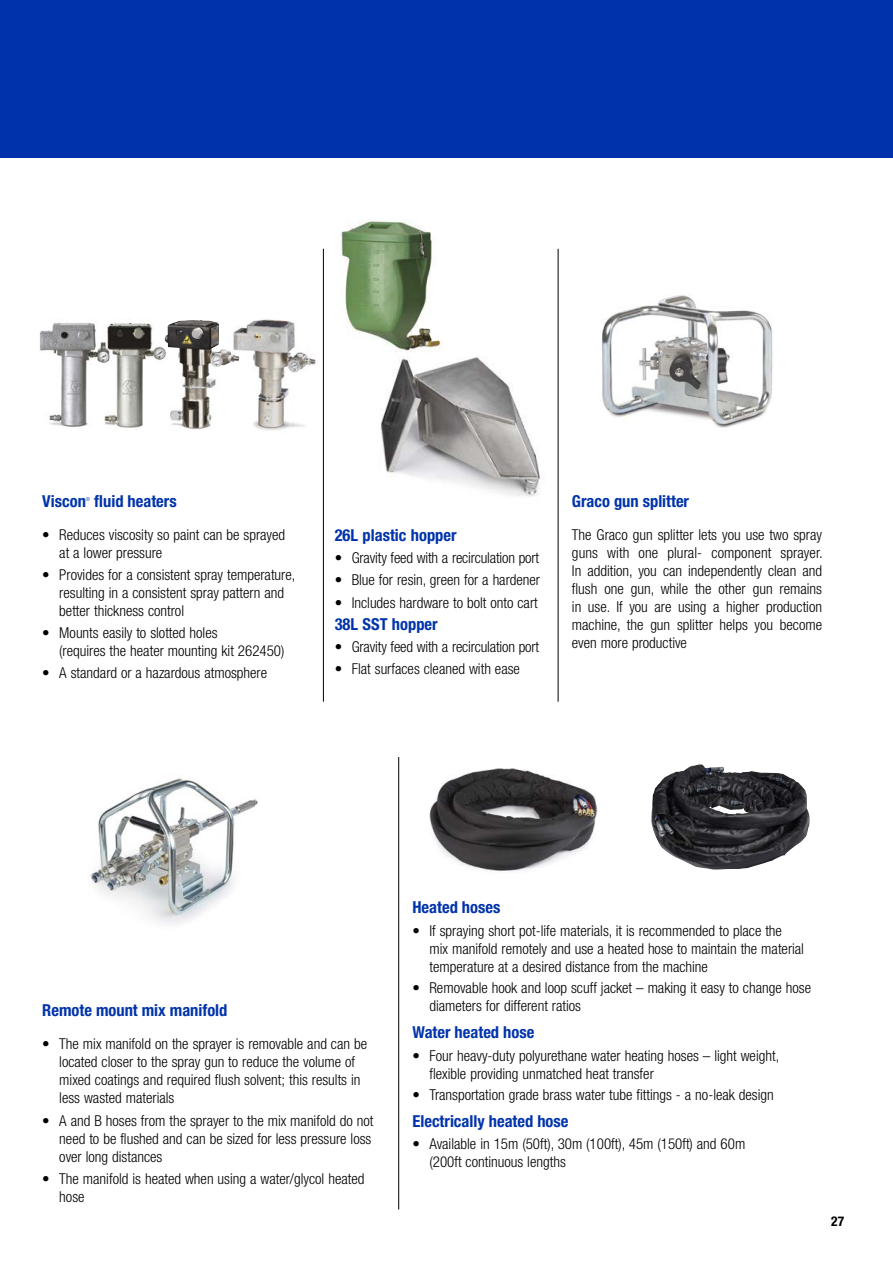
<style>
.page{position:relative;width:893px;height:1263px;background:#fff}
.page>*{position:absolute;margin:0;border:0;box-sizing:border-box;transform-origin:0 0}
.t1{font:700 condensed 16.5px "Helvetica Neue LT Std";color:#0033ab}
.t2{font:300 condensed 15px/18px "Helvetica Neue LT Std";color:#000}
.t3{font:700 condensed 13.5px "Helvetica Neue LT Std";color:#000}
.t4{font:300 condensed 5.4px "Helvetica Neue LT Std";color:#0033ab}
</style>
<div class="page">
<div style="left:0;top:0;width:893px;height:157px;background:#0033ab"></div>
<img style="left:239px;top:319px;width:77px;height:112px">
<img style="left:602px;top:295px;width:171px;height:133px">
<img style="left:39px;top:322px;width:120px;height:106px">
<img style="left:170px;top:374px;width:73px;height:57px">
<img style="left:159px;top:320px;width:80px;height:69px">
<img style="left:90px;top:778px;width:168px;height:146px">
<img style="left:429px;top:768px;width:169px;height:103px">
<img style="left:651px;top:765px;width:159px;height:104px">
<img style="left:341px;top:220px;width:101px;height:131px">
<img style="left:380px;top:351px;width:160px;height:146px">
<hr style="left:323px;top:249px;width:1px;height:453px;background:#000">
<hr style="left:558px;top:249px;width:1px;height:453px;background:#000">
<hr style="left:398px;top:757px;width:1px;height:452px;background:#000">
<p class="t1" style="left:42px;top:491px;width:45px">Viscon</p>
<p class="t1" style="left:572px;top:491px;width:119px">Graco gun splitter</p>
<p class="t4" style="left:86px;top:496px;width:6px">®</p>
<p class="t1" style="left:94px;top:491px;width:84px">fluid heaters</p>
<p class="t2" style="left:59px;top:525px;width:227px;text-indent:-17px">• Reduces viscosity so paint can be sprayed at a lower pressure</p>
<p class="t2" style="left:59px;top:565px;width:238px;text-indent:-17px">• Provides for a consistent spray temperature, resulting in a consistent spray pattern and better thickness control</p>
<p class="t2" style="left:59px;top:624px;width:227px;text-indent:-17px">• Mounts easily to slotted holes<br>(requires the heater mounting kit 262450)</p>
<p class="t2" style="left:42px;top:664px;width:226px">• A standard or a hazardous atmosphere</p>
<p class="t1" style="left:335px;top:525px;width:123px">26L plastic hopper</p>
<p class="t2" style="left:335px;top:549px;width:206px">• Gravity feed with a recirculation port</p>
<p class="t2" style="left:335px;top:571px;width:207px">• Blue for resin, green for a hardener</p>
<p class="t2" style="left:335px;top:593px;width:205px">• Includes hardware to bolt onto cart</p>
<p class="t1" style="left:335px;top:614px;width:105px">38L SST hopper</p>
<p class="t2" style="left:335px;top:638px;width:206px">• Gravity feed with a recirculation port</p>
<p class="t2" style="left:335px;top:660px;width:187px">• Flat surfaces cleaned with ease</p>
<p class="t2" style="left:572px;top:525px;width:252px;text-align:justify">The Graco gun splitter lets you use two spray guns with one plural- component sprayer.<br>In addition, you can independently clean and flush one gun, while the other gun remains in use. If you are using a higher production machine, the gun splitter helps you become even more productive</p>
<p class="t1" style="left:42px;top:1000px;width:187px">Remote mount mix manifold</p>
<p class="t2" style="left:59px;top:1035px;width:309px;text-indent:-17px">• The mix manifold on the sprayer is removable and can be located closer to the spray gun to reduce the volume of mixed coatings and required flush solvent; this results in less wasted materials</p>
<p class="t2" style="left:59px;top:1111px;width:316px;text-indent:-17px">• A and B hoses from the sprayer to the mix manifold do not need to be flushed and can be sized for less pressure loss over long distances</p>
<p class="t2" style="left:59px;top:1169px;width:307px;text-indent:-17px">• The manifold is heated when using a water/glycol heated hose</p>
<p class="t1" style="left:412px;top:897px;width:89px">Heated hoses</p>
<p class="t2" style="left:429px;top:921px;width:376px;text-indent:-17px">• If spraying short pot-life materials, it is recommended to place the mix manifold remotely and use a heated hose to maintain the material temperature at a desired distance from the machine</p>
<p class="t2" style="left:429px;top:978px;width:383px;text-indent:-17px">• Removable hook and loop scuff jacket – making it easy to change hose diameters for different ratios</p>
<p class="t1" style="left:412px;top:1022px;width:123px">Water heated hose</p>
<p class="t2" style="left:429px;top:1046px;width:351px;text-indent:-17px">• Four heavy-duty polyurethane water heating hoses – light weight, flexible providing unmatched heat transfer</p>
<p class="t2" style="left:412px;top:1085px;width:363px">• Transportation grade brass water tube fittings - a no-leak design</p>
<p class="t1" style="left:412px;top:1111px;width:157px">Electrically heated hose</p>
<p class="t2" style="left:429px;top:1135px;width:317px;text-indent:-17px">• Available in 15m (50ft), 30m (100ft), 45m (150ft) and 60m (200ft continuous lengths</p>
<p class="t3" style="left:831px;top:1213px;width:14px">27</p>
</div>
